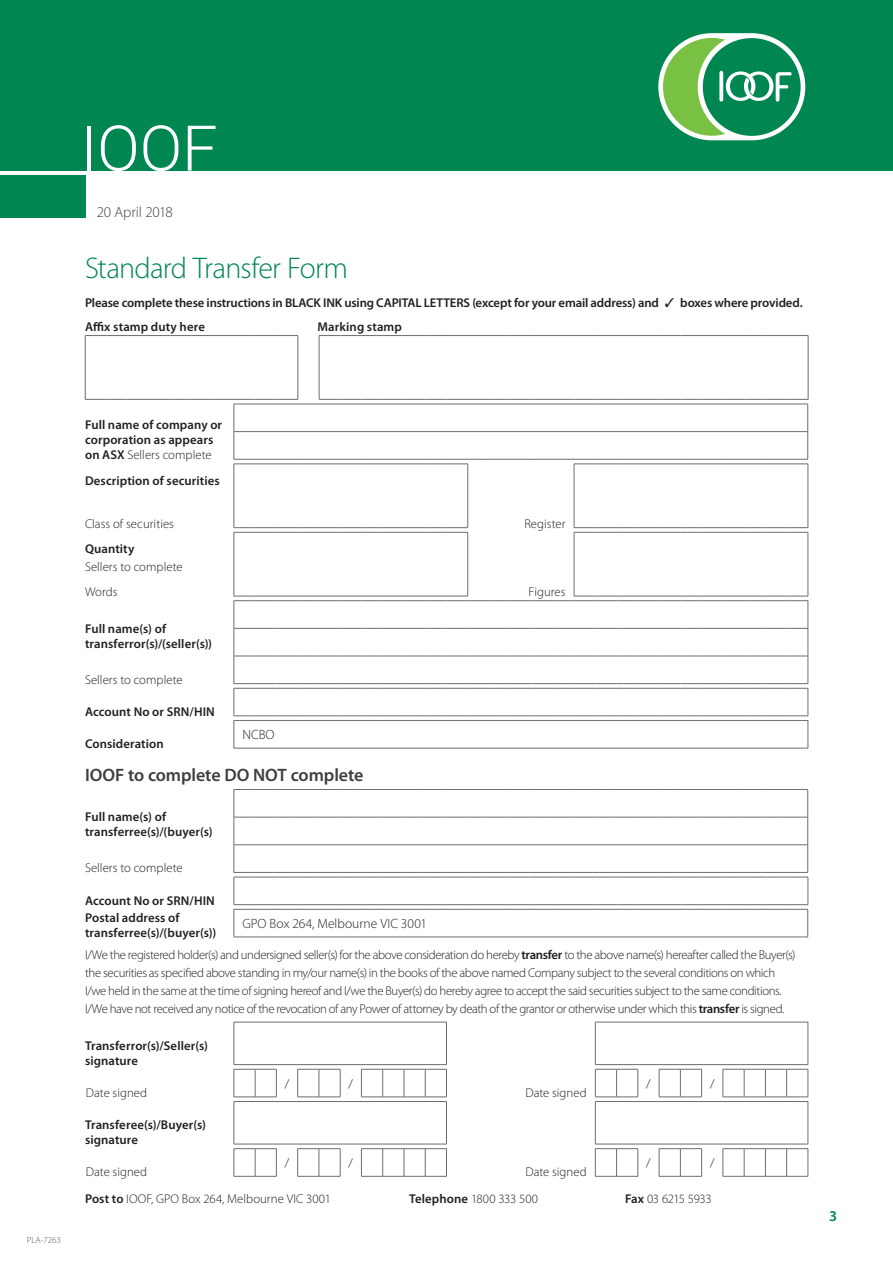
<style>
.page{position:relative;width:893px;height:1263px;background:#fff}
.page>*{position:absolute;margin:0;border:0;box-sizing:border-box;transform-origin:0 0}
.t1{font:300 63px "Roboto";color:#fff}
.t2{font:300 30px "Myriad Pro";letter-spacing:-.03em;color:#008751}
.t3{font:600 18px "Myriad Pro";letter-spacing:-.005em;color:#3c3f42}
.t4{font:300 15px "Myriad Pro";letter-spacing:-.01em;color:#3c3f42}
.t5{font:600 15px "Myriad Pro";color:#008751}
.t6{font:300 13.5px "Myriad Pro";letter-spacing:.005em;color:#231f20}
.t7{font:300 12.75px/18px "Myriad Pro";letter-spacing:-.03em;color:#231f20}
.t8{font:600 12.75px/15px "Myriad Pro";letter-spacing:.005em;color:#231f20}
.t9{font:300 12.75px "Myriad Pro";letter-spacing:.005em;color:#231f20}
.t10{font:300 12.75px/25px "Myriad Pro";color:#231f20}
.t11{font:300 12.75px "Myriad Pro";letter-spacing:-.01em;color:#231f20}
.t12{font:300 9px "Myriad Pro";color:#57585a}
.s1{font-weight:300}
.s2{font-weight:600}
</style>
<div class="page">
<div style="left:0;top:175px;width:86px;height:42px;background:#008751"></div>
<div style="left:0;top:0;width:893px;height:170px;background:#008751"></div>
<div style="left:658px;top:33px;width:147px;height:107px;background:#fff;border-radius:54px"></div>
<div style="left:703px;top:38px;width:98px;height:98px;background:#008751;border-radius:50%"></div>
<svg style="left:663px;top:38px;width:129px;height:98px"></svg>
<svg style="left:86px;top:336px;width:722px;height:63px"></svg>
<hr style="left:298px;top:336px;width:1px;height:63px;background:#6c6d70">
<hr style="left:319px;top:336px;width:1px;height:63px;background:#6c6d70">
<svg style="left:85px;top:335px;width:213px;height:1px"></svg>
<svg style="left:319px;top:335px;width:489px;height:1px"></svg>
<hr style="left:808px;top:336px;width:1px;height:63px;background:#6c6d70">
<hr style="left:85px;top:336px;width:1px;height:63px;background:#6c6d70">
<svg style="left:233px;top:465px;width:575px;height:63px"></svg>
<hr style="left:808px;top:464px;width:1px;height:63px;background:#6c6d70">
<svg style="left:85px;top:399px;width:723px;height:66px"></svg>
<hr style="left:234px;top:464px;width:1px;height:63px;background:#6c6d70">
<hr style="left:574px;top:464px;width:1px;height:63px;background:#6c6d70">
<hr style="left:467px;top:464px;width:1px;height:63px;background:#6c6d70">
<svg style="left:233px;top:532px;width:575px;height:64px"></svg>
<svg style="left:574px;top:527px;width:234px;height:6px"></svg>
<hr style="left:808px;top:532px;width:1px;height:64px;background:#6c6d70">
<svg style="left:234px;top:527px;width:234px;height:6px"></svg>
<hr style="left:234px;top:532px;width:1px;height:64px;background:#6c6d70">
<hr style="left:574px;top:532px;width:1px;height:64px;background:#6c6d70">
<hr style="left:467px;top:532px;width:1px;height:64px;background:#6c6d70">
<svg style="left:233px;top:596px;width:576px;height:152px"></svg>
<hr style="left:234px;top:748px;width:574px;height:1px;background:#6c6d70">
<svg style="left:233px;top:789px;width:576px;height:148px"></svg>
<hr style="left:234px;top:937px;width:574px;height:1px;background:#6c6d70">
<svg style="left:233px;top:1022px;width:576px;height:155px"></svg>
<h1 class="t1" style="left:81px;top:104px;width:138px">IOOF</h1>
<p class="t4" style="left:97px;top:203px;width:78px">20 April 2018</p>
<h2 class="t2" style="left:85px;top:250px;width:265px">Standard Transfer Form</h2>
<p class="t8" style="left:85px;top:291px;width:719px;line-height:23.7px">Please complete these instructions in BLACK INK using CAPITAL LETTERS (except for your email address) and ✓ boxes where provided.<br>Affix stamp duty here</p>
<p class="t8" style="left:318px;top:319px;width:86px">Marking stamp</p>
<p class="t12" style="left:27px;top:1235px;width:36px">PLA-7263</p>
<p class="t8" style="left:85px;top:417px;width:139px">Full name of company or corporation as appears on ASX <span class="s1">Sellers complete</span></p>
<p class="t8" style="left:85px;top:472px;width:136px">Description of securities</p>
<p class="t9" style="left:85px;top:516px;width:90px">Class of securities</p>
<p class="t10" style="left:524px;top:511px;width:43px">Register</p>
<p class="t8" style="left:85px;top:541px;width:51px">Quantity</p>
<p class="t10" style="left:85px;top:554px;width:99px">Sellers to complete<br>Words</p>
<p class="t10" style="left:529px;top:579px;width:38px">Figures</p>
<p class="t8" style="left:85px;top:620px;width:129px">Full name(s) of transferror(s)/(seller(s))</p>
<p class="t9" style="left:85px;top:672px;width:99px">Sellers to complete</p>
<p class="t8" style="left:85px;top:704px;width:131px">Account No or SRN/HIN</p>
<p class="t8" style="left:85px;top:736px;width:80px">Consideration</p>
<p class="t6" style="left:242px;top:727px;width:34px">NCBO</p>
<h3 class="t3" style="left:85px;top:763px;width:280px">IOOF to complete DO NOT complete</h3>
<p class="t8" style="left:85px;top:809px;width:129px">Full name(s) of transferree(s)/(buyer(s)</p>
<p class="t9" style="left:85px;top:860px;width:99px">Sellers to complete</p>
<p class="t8" style="left:85px;top:891px;width:131px;line-height:17.2px">Account No or SRN/HIN<br>Postal address of</p>
<p class="t8" style="left:85px;top:925px;width:133px">transferree(s)/(buyer(s))</p>
<p class="t6" style="left:242px;top:915px;width:186px">GPO Box 264, Melbourne VIC 3001</p>
<p class="t7" style="left:85px;top:946px;width:712px">I/We the registered holder(s) and undersigned seller(s) for the above consideration do hereby <span class="s2">transfer</span> to the above name(s) hereafter called the Buyer(s) the securities as specified above standing in my/our name(s) in the books of the above named Company subject to the several conditions on which I/we held in the same at the time of signing hereof and I/we the Buyer(s) do hereby agree to accept the said securities subject to the same conditions.<br>I/We have not received any notice of the revocation of any Power of attorney by death of the grantor or otherwise under which this <span class="s2">transfer</span> is signed.</p>
<p class="t8" style="left:85px;top:1037px;width:124px">Transferror(s)/Seller(s) signature</p>
<p class="t10" style="left:86px;top:1080px;width:63px">Date signed</p>
<p class="t7" style="left:285px;top:1074px;width:6px">/</p>
<p class="t7" style="left:349px;top:1074px;width:6px">/</p>
<p class="t7" style="left:646px;top:1074px;width:6px">/</p>
<p class="t7" style="left:710px;top:1074px;width:6px">/</p>
<p class="t10" style="left:525px;top:1080px;width:63px">Date signed</p>
<p class="t8" style="left:85px;top:1117px;width:122px">Transferee(s)/Buyer(s) signature</p>
<p class="t10" style="left:86px;top:1159px;width:63px">Date signed</p>
<p class="t7" style="left:285px;top:1154px;width:6px">/</p>
<p class="t7" style="left:349px;top:1154px;width:6px">/</p>
<p class="t10" style="left:525px;top:1159px;width:63px">Date signed</p>
<p class="t7" style="left:646px;top:1154px;width:6px">/</p>
<p class="t7" style="left:710px;top:1154px;width:6px">/</p>
<p class="t9" style="left:85px;top:1191px;width:247px"><span class="s2">Post to</span> IOOF, GPO Box 264, Melbourne VIC 3001</p>
<p class="t11" style="left:409px;top:1191px;width:131px"><span class="s2">Telephone</span> 1800 333 500</p>
<p class="t7" style="left:625px;top:1189px;width:88px"><span class="s2">Fax</span> 03 6215 5933</p>
<p class="t5" style="left:829px;top:1206px;width:10px">3</p>
</div>
